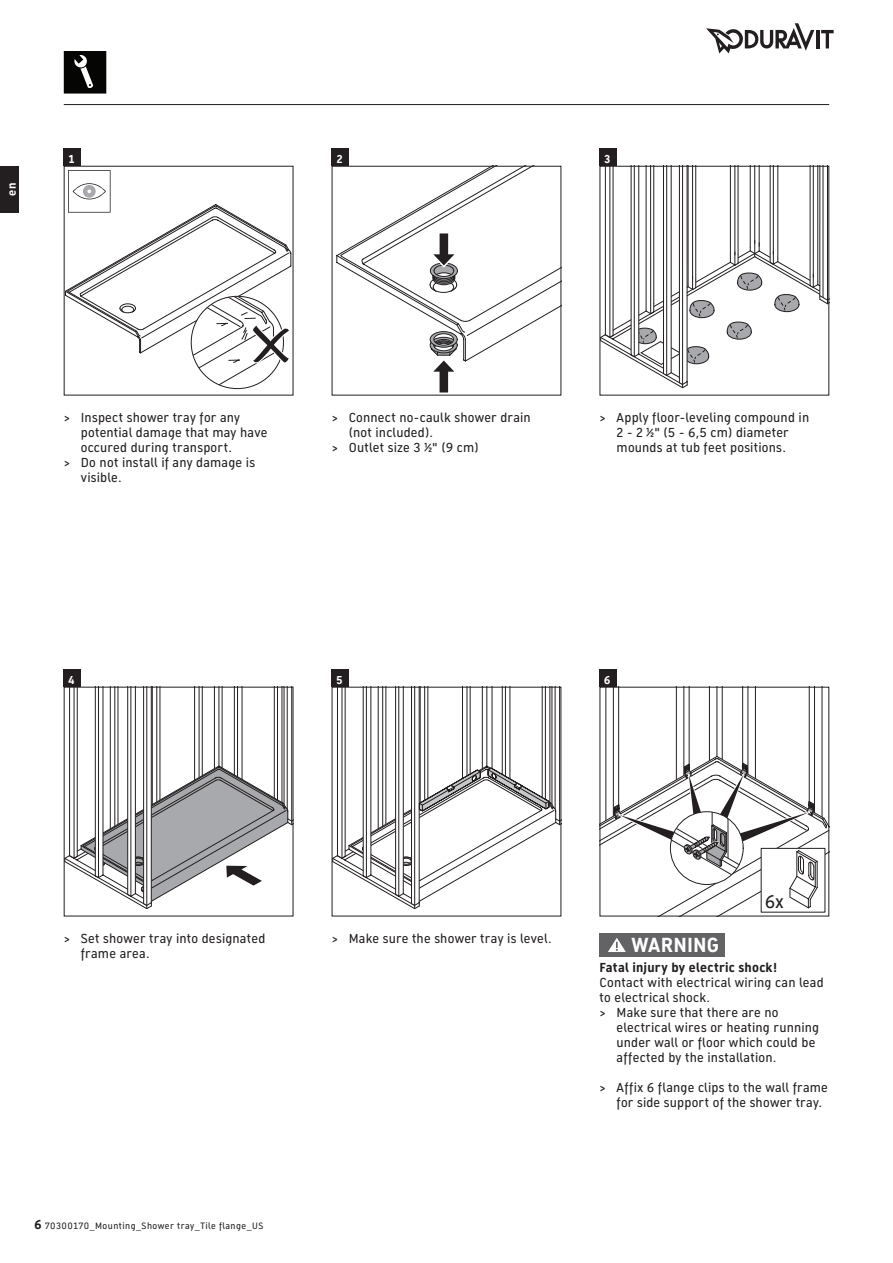
<style>
.page{position:relative;width:893px;height:1263px;background:#fff}
.page>*{position:absolute;margin:0;border:0;box-sizing:border-box;transform-origin:0 0}
.t1{font:700 19.95px "Dura Sans 2014 c";letter-spacing:.005em;color:#fff}
.t2{font:18px "Dura Sans 2014 c";color:#231f20}
.t3{font:12.75px/15px "Dura Sans 2014 c";letter-spacing:.015em;color:#231f20}
.t4{font:700 12.75px "Dura Sans 2014 c";letter-spacing:.015em;color:#231f20}
.t5{font:700 11.25px "Dura Sans 2014 c";color:#fff}
.t6{font:9px "Dura Sans 2014 c";letter-spacing:.05em;color:#231f20}
.s1{font-weight:700;font-size:12.75px}
</style>
<div class="page">
<svg style="left:336px;top:168px;width:223px;height:225px"></svg>
<svg style="left:66px;top:689px;width:225px;height:220px"></svg>
<svg style="left:334px;top:689px;width:225px;height:220px"></svg>
<svg style="left:602px;top:689px;width:225px;height:225px"></svg>
<svg style="left:602px;top:168px;width:225px;height:220px"></svg>
<div style="left:600px;top:933px;width:125px;height:24px;background:#636366"></div>
<svg style="left:608px;top:938px;width:18px;height:14px"></svg>
<hr style="left:816px;top:30px;width:3px;height:18px;background:#231f20">
<svg style="left:821px;top:30px;width:13px;height:18px"></svg>
<svg style="left:706px;top:23px;width:108px;height:30px"></svg>
<hr style="left:64px;top:104px;width:765px;height:1px;background:#231f20">
<div style="left:0;top:166px;width:19px;height:47px;background:#231f20"></div>
<div style="left:600px;top:166px;width:229px;height:229px;border:1px solid #231f20"></div>
<svg style="left:64px;top:51px;width:42px;height:43px;background:#222"></svg>
<div style="left:600px;top:670px;width:17px;height:17px;background:#231f20"></div>
<div style="left:332px;top:670px;width:17px;height:17px;background:#231f20"></div>
<div style="left:64px;top:670px;width:17px;height:17px;background:#231f20"></div>
<div style="left:600px;top:149px;width:17px;height:17px;background:#231f20"></div>
<div style="left:332px;top:149px;width:17px;height:17px;background:#231f20"></div>
<div style="left:64px;top:149px;width:17px;height:17px;background:#231f20"></div>
<svg style="left:65px;top:170px;width:227px;height:219px"></svg>
<p class="t5" style="left:4px;top:196px;width:14px;rotate:-90deg">en</p>
<p class="t5" style="left:69px;top:151px;width:8px">1</p>
<p class="t5" style="left:336px;top:151px;width:8px">2</p>
<p class="t5" style="left:604px;top:151px;width:8px">3</p>
<p class="t3" style="left:64px;top:410px;width:178px">&gt; Inspect shower tray for any</p>
<p class="t3" style="left:81px;top:425px;width:188px">potential damage that may have</p>
<p class="t3" style="left:81px;top:440px;width:153px">occured during transport.</p>
<p class="t3" style="left:64px;top:455px;width:193px">&gt; Do not install if any damage is</p>
<p class="t3" style="left:81px;top:470px;width:42px">visible.</p>
<p class="t3" style="left:332px;top:410px;width:201px">&gt; Connect no-caulk shower drain</p>
<p class="t3" style="left:349px;top:425px;width:86px">(not included).</p>
<p class="t3" style="left:332px;top:440px;width:149px">&gt; Outlet size 3 ½" (9 cm)</p>
<p class="t3" style="left:600px;top:410px;width:211px;text-align:center">&gt; Apply floor-leveling compound in<br>2 - 2 ½" (5 - 6,5 cm) diameter mounds at tub feet positions.</p>
<p class="t5" style="left:68px;top:672px;width:8px">4</p>
<p class="t5" style="left:336px;top:672px;width:8px">5</p>
<p class="t5" style="left:604px;top:672px;width:8px">6</p>
<h2 class="t2" style="left:765px;top:889px;width:20px">6x</h2>
<p class="t3" style="left:64px;top:931px;width:203px">&gt; Set shower tray into designated</p>
<p class="t3" style="left:332px;top:931px;width:221px">&gt; Make sure the shower tray is level.</p>
<p class="t3" style="left:81px;top:946px;width:70px">frame area.</p>
<p class="t6" style="left:34px;top:1220px;width:231px"><span class="s1">6</span> 70300170_Mounting_Shower tray_Tile flange_US</p>
<h1 class="t1" style="left:632px;top:931px;width:89px">WARNING</h1>
<p class="t4" style="left:600px;top:959px;width:179px">Fatal injury by electric shock!</p>
<p class="t3" style="left:600px;top:975px;width:226px">Contact with electrical wiring can lead to electrical shock.<br>&gt; Make sure that there are no</p>
<p class="t3" style="left:617px;top:1020px;width:204px">electrical wires or heating running under wall or floor which could be affected by the installation.</p>
<p class="t3" style="left:617px;top:1080px;width:213px;text-indent:-17px">&gt; Affix 6 flange clips to the wall frame for side support of the shower tray.</p>
</div>
